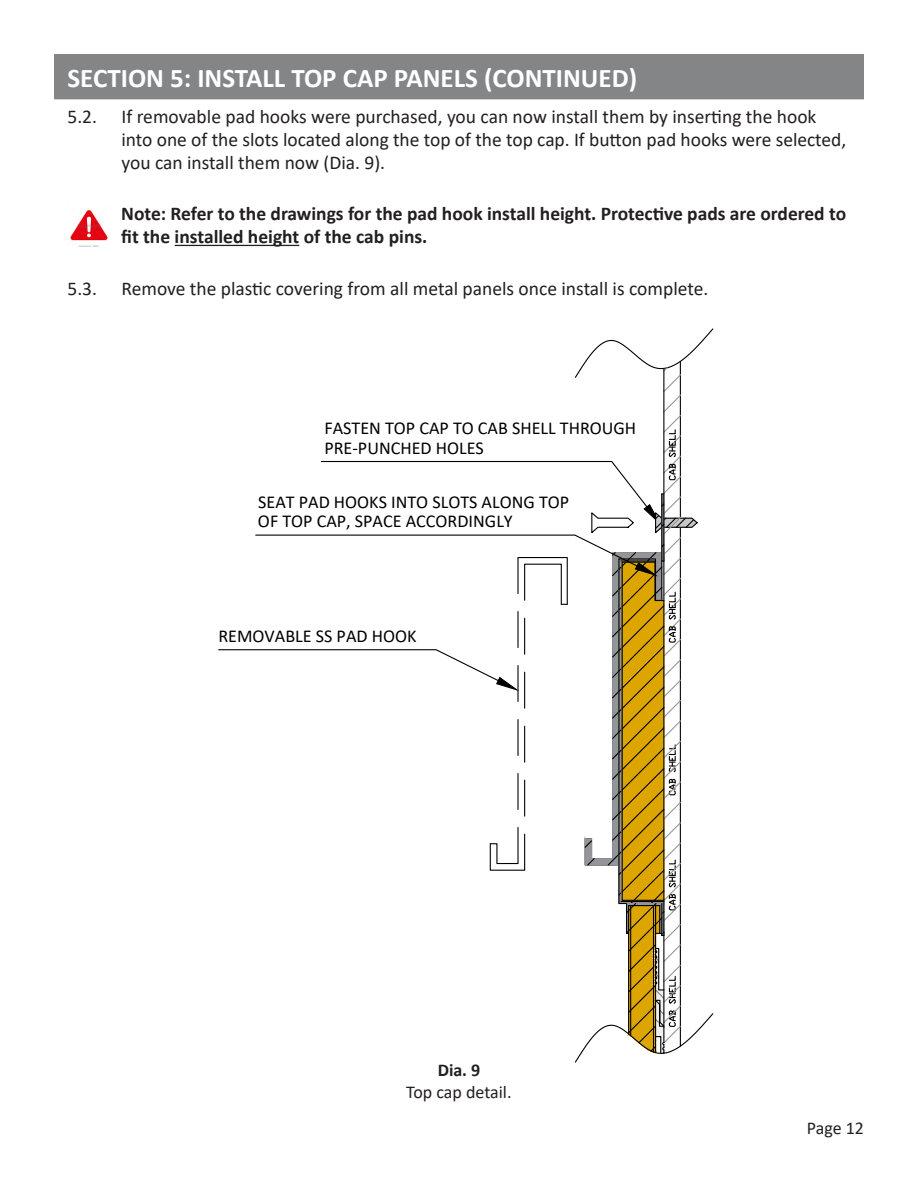
<style>
.page{position:relative;width:918px;height:1188px;background:#fff}
.page>*{position:absolute;margin:0;border:0;box-sizing:border-box;transform-origin:0 0}
.t1{font:700 27px "Calibri";color:#fff}
.t2{font:19.5px/23.4px "Calibri";color:#231f20}
.t3{font:700 19.5px/23.4px "Calibri";color:#231f20}
.t4{font:18.15px/19.4px "Calibri";color:#000}
.t5{font:18px "Calibri";color:#231f20}
.t6{font:700 18px "Calibri";color:#231f20}
</style>
<div class="page">
<div style="left:54px;top:54px;width:810px;height:45px;background:#848586"></div>
<svg style="left:218px;top:328px;width:495px;height:735px"></svg>
<hr style="left:175px;top:245px;width:124px;height:1px;background:#231f20">
<img style="left:70px;top:210px;width:38px;height:36px">
<p class="t1" style="left:68px;top:59px;width:571px">SECTION 5: INSTALL TOP CAP PANELS (CONTINUED)</p>
<p class="t2" style="left:68px;top:104px;width:31px">5.2.</p>
<p class="t2" style="left:121px;top:104px;width:726px">If removable pad hooks were purchased, you can now install them by inserting the hook into one of the slots located along the top of the top cap. If button pad hooks were selected, you can install them now (Dia. 9).</p>
<p class="t3" style="left:121px;top:201px;width:726px">Note: Refer to the drawings for the pad hook install height. Protective pads are ordered to fit the installed height of the cab pins.</p>
<p class="t2" style="left:68px;top:277px;width:31px">5.3.</p>
<p class="t2" style="left:121px;top:277px;width:588px">Remove the plastic covering from all metal panels once install is complete.</p>
<p class="t4" style="left:324px;top:418px;width:313px">FASTEN TOP CAP TO CAB SHELL THROUGH<br>PRE-PUNCHED HOLES</p>
<p class="t4" style="left:258px;top:492px;width:313px">SEAT PAD HOOKS INTO SLOTS ALONG TOP<br>OF TOP CAP, SPACE ACCORDINGLY</p>
<p class="t4" style="left:218px;top:626px;width:200px">REMOVABLE SS PAD HOOK</p>
<p class="t6" style="left:438px;top:1058px;width:44px">Dia. 9</p>
<p class="t5" style="left:406px;top:1079px;width:107px">Top cap detail.</p>
<p class="t5" style="left:807px;top:1116px;width:59px">Page 12</p>
</div>
